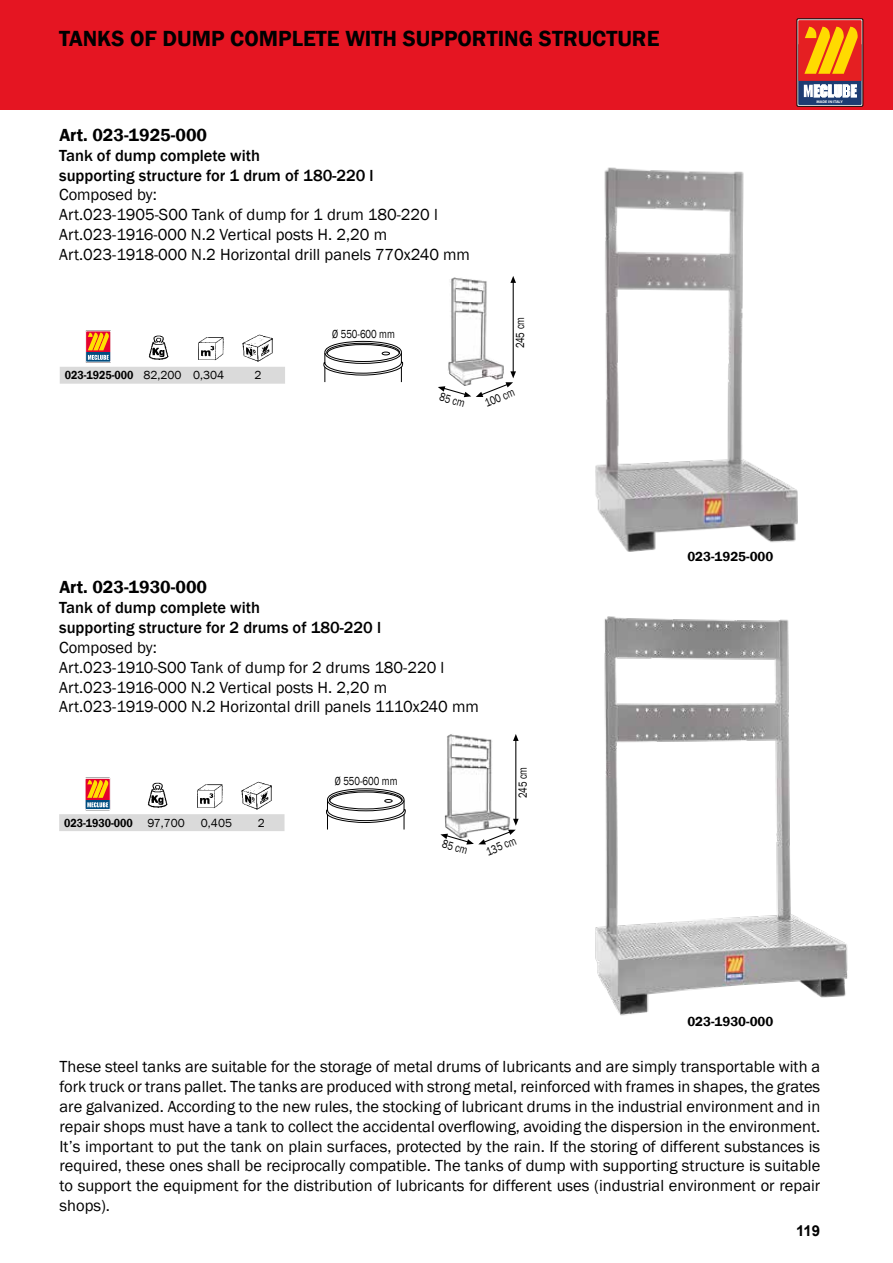
<style>
.page{position:relative;width:893px;height:1263px;background:#fff}
.page>*{position:absolute;margin:0;border:0;box-sizing:border-box;transform-origin:0 0}
.t1{font:600 22.5px "Franklin Gothic";color:#000}
.t2{font:600 18px "Franklin Gothic";color:#000}
.t3{font:16.5px/19.8px "Franklin Gothic";color:#000}
.t4{font:500 16.5px/19.8px "Franklin Gothic";color:#000}
.t5{font:700 15px "Arial";color:#000}
.t6{font:600 13.5px "Franklin Gothic";color:#000}
.t7{font:12px "Franklin Gothic";color:#000;scale:.8 1}
.t8{font:600 12px "Franklin Gothic";color:#000;scale:.9 1}
.t9{font:12px "Franklin Gothic";color:#000}
.t10{font:700 3.75px "Myriad Pro";color:#fdfdfd;scale:1.06 1}
.s1{font-weight:400}
</style>
<div class="page">
<div style="left:0;top:0;width:893px;height:110px;background:#e51522"></div>
<div style="left:797px;top:19px;width:66px;height:87px;border:1px solid #000"></div>
<svg style="left:798px;top:20px;width:64px;height:85px"></svg>
<img style="left:595px;top:167px;width:203px;height:385px">
<img style="left:595px;top:616px;width:253px;height:400px">
<img style="left:448px;top:277px;width:56px;height:94px">
<div style="left:325px;top:341px;width:77px;height:23px;border:1px solid #000;border-radius:50%"></div>
<div style="left:326px;top:343px;width:74px;height:19px;border:1px solid #000;border-radius:50%"></div>
<svg style="left:323px;top:344px;width:80px;height:38px"></svg>
<img style="left:445px;top:734px;width:65px;height:85px">
<div style="left:327px;top:788px;width:77px;height:23px;border:1px solid #000;border-radius:50%"></div>
<div style="left:329px;top:790px;width:73px;height:19px;border:1px solid #000;border-radius:50%"></div>
<svg style="left:326px;top:791px;width:80px;height:38px"></svg>
<svg style="left:60px;top:331px;width:225px;height:53px"></svg>
<svg style="left:59px;top:778px;width:225px;height:53px"></svg>
<hr style="left:513px;top:279px;width:1px;height:94px;background:#000">
<svg style="left:510px;top:276px;width:6px;height:7px"></svg>
<svg style="left:438px;top:371px;width:78px;height:26px"></svg>
<hr style="left:515px;top:737px;width:1px;height:83px;background:#000">
<svg style="left:513px;top:734px;width:6px;height:7px"></svg>
<svg style="left:440px;top:819px;width:79px;height:25px"></svg>
<h1 class="t1" style="left:59px;top:24px;width:602px">TANKS OF DUMP COMPLETE WITH SUPPORTING STRUCTURE</h1>
<p class="t2" style="left:59px;top:123px;width:149px">Art. 023-1925-000</p>
<p class="t4" style="left:59px;top:146px;width:316px">Tank of dump complete with<br>supporting structure for 1 drum of 180-220 l</p>
<p class="t3" style="left:59px;top:185px;width:412px">Composed by:<br>Art.023-1905-S00 Tank of dump for 1 drum 180-220 l Art.023-1916-000 N.2 Vertical posts H. 2,20 m Art.023-1918-000 N.2 Horizontal drill panels 770x240 mm</p>
<p class="t8" style="left:65px;top:368px;width:179px">023-1925-000 <span class="s1">82,200 0,304</span></p>
<p class="t9" style="left:254px;top:368px;width:9px">2</p>
<p class="t7" style="left:332px;top:326px;width:80px">Ø 550-600 mm</p>
<p class="t7" style="left:442px;top:389px;width:34px;rotate:16deg">85 cm</p>
<p class="t7" style="left:513px;top:348px;width:40px;rotate:-90deg">245 cm</p>
<p class="t7" style="left:482px;top:396px;width:41px;rotate:-22deg">100 cm</p>
<p class="t10" style="left:816px;top:99px;width:26px">MADE IN ITALY</p>
<p class="t2" style="left:59px;top:576px;width:149px">Art. 023-1930-000</p>
<p class="t4" style="left:59px;top:598px;width:323px">Tank of dump complete with<br>supporting structure for 2 drums of 180-220 l</p>
<p class="t3" style="left:59px;top:638px;width:421px">Composed by:<br>Art.023-1910-S00 Tank of dump for 2 drums 180-220 l Art.023-1916-000 N.2 Vertical posts H. 2,20 m Art.023-1919-000 N.2 Horizontal drill panels 1110x240 mm</p>
<p class="t8" style="left:64px;top:815px;width:136px">023-1930-000 <span class="s1">97,700</span></p>
<p class="t9" style="left:201px;top:815px;width:33px">0,405</p>
<p class="t9" style="left:258px;top:815px;width:9px">2</p>
<p class="t7" style="left:335px;top:773px;width:80px">Ø 550-600 mm</p>
<p class="t7" style="left:445px;top:836px;width:34px;rotate:16deg">85 cm</p>
<p class="t7" style="left:515px;top:798px;width:40px;rotate:-90deg">245 cm</p>
<p class="t7" style="left:484px;top:845px;width:41px;rotate:-22deg">135 cm</p>
<p class="t6" style="left:687px;top:548px;width:88px">023-1925-000</p>
<p class="t6" style="left:687px;top:1013px;width:88px">023-1930-000</p>
<p class="t3" style="left:60px;top:1057px;width:762px;text-align:justify">These steel tanks are suitable for the storage of metal drums of lubricants and are simply transportable with a fork truck or trans pallet. The tanks are produced with strong metal, reinforced with frames in shapes, the grates are galvanized. According to the new rules, the stocking of lubricant drums in the industrial environment and in repair shops must have a tank to collect the accidental overflowing, avoiding the dispersion in the environment.<br>It’s important to put the tank on plain surfaces, protected by the rain. If the storing of different substances is required, these ones shall be reciprocally compatible. The tanks of dump with supporting structure is suitable to support the equipment for the distribution of lubricants for different uses (industrial environment or repair shops).</p>
<p class="t5" style="left:796px;top:1220px;width:26px">119</p>
</div>
